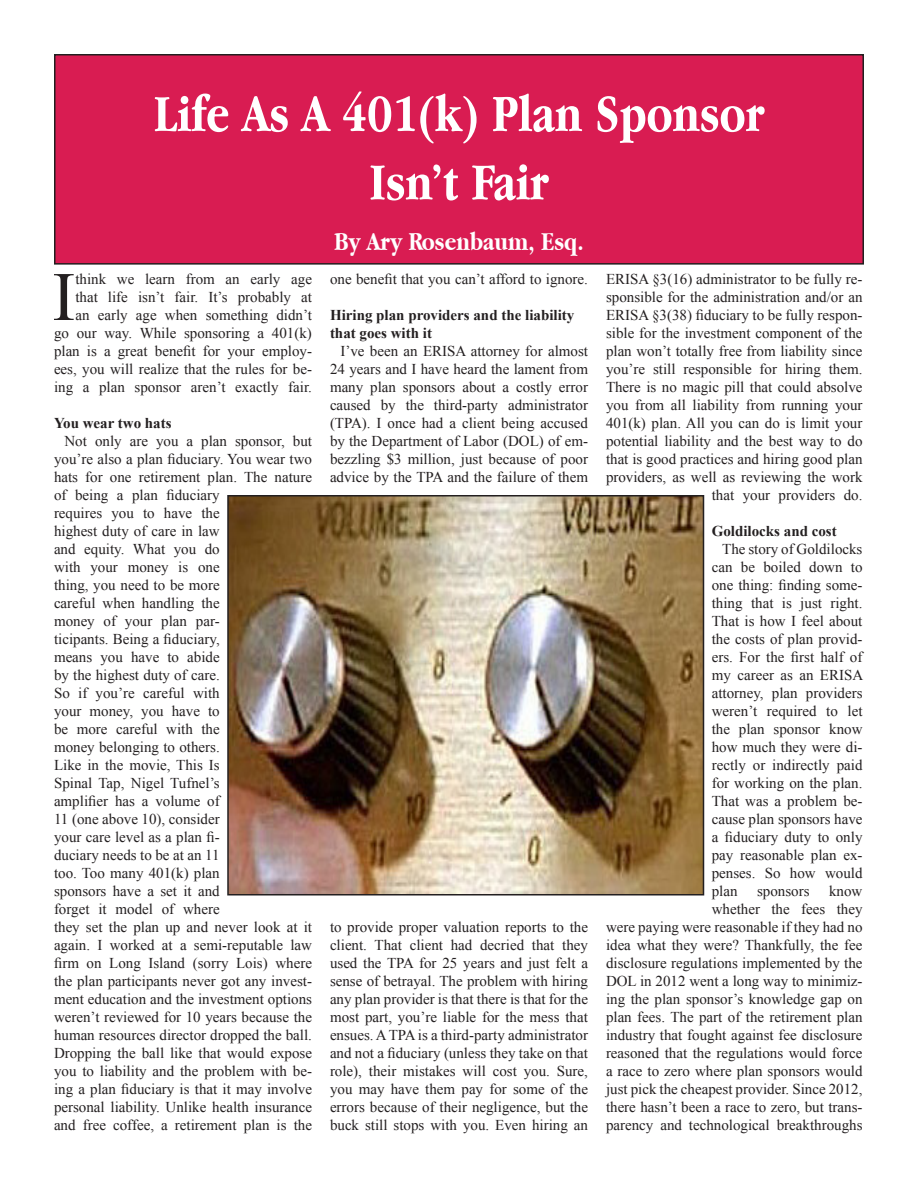
<style>
.page{position:relative;width:918px;height:1188px;background:#fff}
.page>*{position:absolute;margin:0;border:0;box-sizing:border-box;transform-origin:0 0}
.t1{font:69.3px "Times New Roman";color:#231f20}
.t2{font:700 54px "Apple Garamond";color:#fff}
.t3{font:700 27px "Apple Garamond";color:#fff}
.t4{font:15px/18px "Times New Roman";color:#231f20;text-align:right}
.t5{font:700 15px/18px "Times New Roman";color:#231f20}
</style>
<div class="page">
<div style="left:55px;top:55px;width:808px;height:209px;background:#d91c52"></div>
<div style="left:54px;top:54px;width:810px;height:211px;border:2px solid #231f20"></div>
<img style="left:230px;top:498px;width:471px;height:395px">
<div style="left:227px;top:495px;width:477px;height:401px;border:2px solid #231f20"></div>
<p class="t2" style="left:154px;top:84px;width:612px">Life As A 401(k) Plan Sponsor</p>
<p class="t2" style="left:369px;top:152px;width:181px">Isn’t Fair</p>
<p class="t3" style="left:334px;top:226px;width:251px">By Ary Rosenbaum, Esq.</p>
<p class="t4" style="left:54px;top:270px;width:260px">think we learn from an early age that life isn’t fair. It’s probably at<br>an early age when something didn’t<br>go our way. While sponsoring a 401(k) plan is a great benefit for your employ&shy;ees, you will realize that the rules for be&shy;ing a plan sponsor aren’t exactly fair.</p>
<p class="t5" style="left:54px;top:414px;width:119px">You wear two hats</p>
<p class="t4" style="left:54px;top:432px;width:260px;text-align:left;text-indent:10px">Not only are you a plan sponsor, but you’re also a plan fiduciary. You wear two hats for one retirement plan. The nature of being a plan fiduciary<br>requires you to have the<br>highest duty of care in law<br>and equity. What you do<br>with your money is one<br>thing, you need to be more<br>careful when handling the<br>money of your plan par-<br>ticipants. Being a fiduciary,<br>means you have to abide<br>by the highest duty of care.<br>So if you’re careful with<br>your money, you have to<br>be more careful with the<br>money belonging to others.<br>Like in the movie, This Is<br>Spinal Tap, Nigel Tufnel’s<br>amplifier has a volume of<br>11 (one above 10), consider<br>your care level as a plan fi-<br>duciary needs to be at an 11<br>too. Too many 401(k) plan<br>sponsors have a set it and<br>forget it model of where<br>they set the plan up and never look at it again. I worked at a semi-reputable law firm on Long Island (sorry Lois) where the plan participants never got any invest&shy;ment education and the investment options weren’t reviewed for 10 years because the human resources director dropped the ball.<br>Dropping the ball like that would expose you to liability and the problem with be&shy;ing a plan fiduciary is that it may involve personal liability. Unlike health insurance and free coffee, a retirement plan is the</p>
<p class="t1" style="left:52px;top:250px;width:25px">I</p>
<p class="t4" style="left:330px;top:270px;width:260px">one benefit that you can’t afford to ignore.</p>
<p class="t5" style="left:330px;top:306px;width:246px">Hiring plan providers and the liability that goes with it</p>
<p class="t4" style="left:330px;top:342px;width:260px;text-align:justify;text-indent:10px">I’ve been an ERISA attorney for almost 24 years and I have heard the lament from many plan sponsors about a costly error caused by the third-party administrator (TPA). I once had a client being accused by the Department of Labor (DOL) of em&shy;bezzling $3 million, just because of poor advice by the TPA and the failure of them</p>
<p class="t4" style="left:330px;top:918px;width:260px;text-align:justify">to provide proper valuation reports to the client. That client had decried that they used the TPA for 25 years and just felt a sense of betrayal. The problem with hiring any plan provider is that there is that for the most part, you’re liable for the mess that ensues. A TPA is a third-party administrator and not a fiduciary (unless they take on that role), their mistakes will cost you. Sure, you may have them pay for some of the errors because of their negligence, but the buck still stops with you. Even hiring an</p>
<p class="t4" style="left:606px;top:270px;width:258px">ERISA §3(16) administrator to be fully re&shy;sponsible for the administration and/or an ERISA §3(38) fiduciary to be fully respon&shy;sible for the investment component of the plan won’t totally free from liability since you’re still responsible for hiring them.<br>There is no magic pill that could absolve you from all liability from running your 401(k) plan. All you can do is limit your potential liability and the best way to do that is good practices and hiring good plan providers, as well as reviewing the work that your providers do.</p>
<p class="t5" style="left:712px;top:522px;width:127px">Goldilocks and cost</p>
<p class="t4" style="left:712px;top:540px;width:153px;text-align:justify;text-indent:10px">The story of Goldilocks can be boiled down to one thing: finding some&shy;thing that is just right.<br>That is how I feel about the costs of plan provid&shy;ers. For the first half of my career as an ERISA attorney, plan providers weren’t required to let the plan sponsor know how much they were di&shy;rectly or indirectly paid for working on the plan.<br>That was a problem be&shy;cause plan sponsors have a fiduciary duty to only pay reasonable plan ex&shy;penses. So how would plan</p>
<p class="t4" style="left:606px;top:882px;width:258px">know<br>whether the fees they<br>were paying were reasonable if they had no idea what they were? Thankfully, the fee disclosure regulations implemented by the DOL in 2012 went a long way to minimiz&shy;ing the plan sponsor’s knowledge gap on plan fees. The part of the retirement plan industry that fought against fee disclosure reasoned that the regulations would force a race to zero where plan sponsors would just pick the cheapest provider. Since 2012, there hasn’t been a race to zero, but trans&shy;parency and technological breakthroughs</p>
<p class="t4" style="left:757px;top:882px;width:54px">sponsors</p>
</div>
